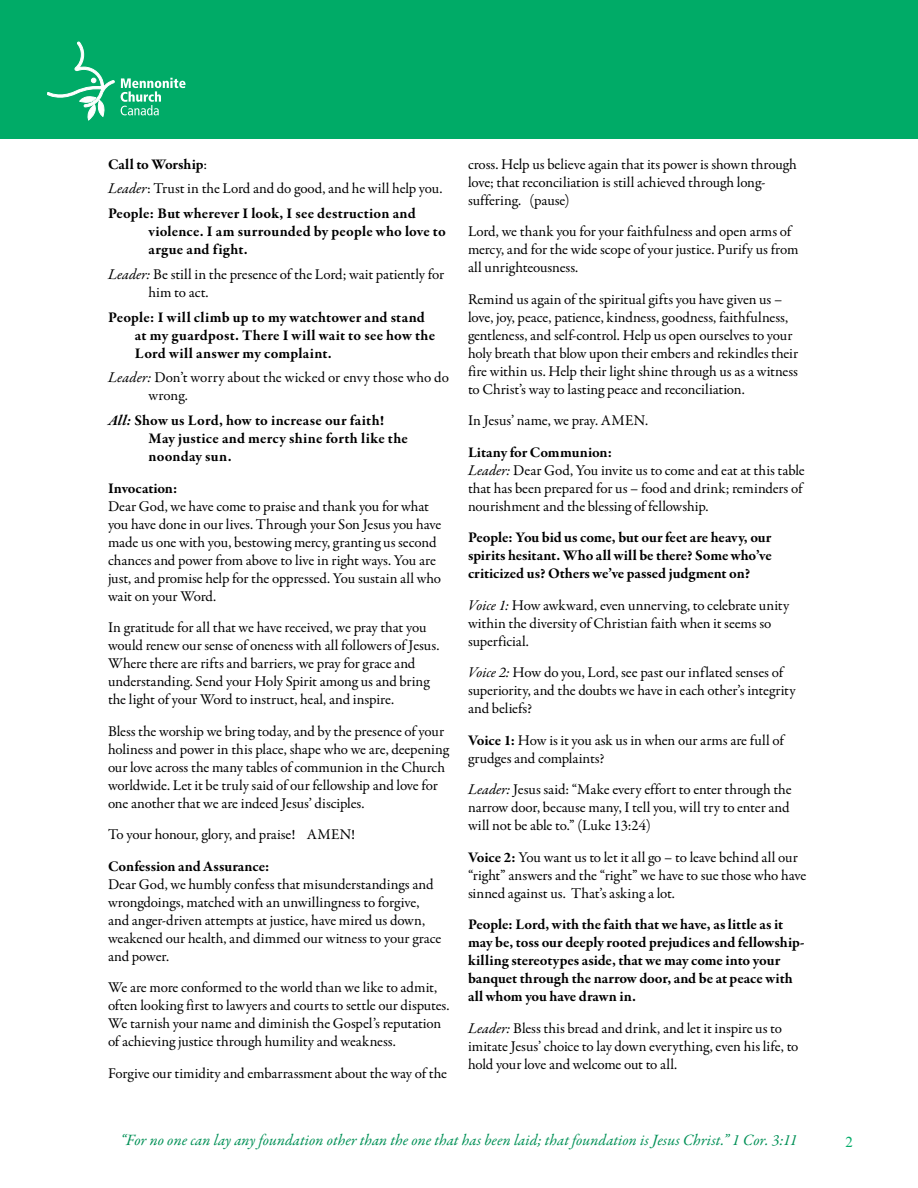
<style>
.page{position:relative;width:918px;height:1188px;background:#fff}
.page>*{position:absolute;margin:0;border:0;box-sizing:border-box;transform-origin:0 0}
.t1{font:italic 15.9px "Garamond Premr Pro";color:#009056}
.t2{font:15px/18px "Garamond Premr Pro";letter-spacing:-.005em;color:#000}
.t3{font:700 15px/18px "Garamond Premr Pro";letter-spacing:.005em;color:#000}
.t4{font:15px "Times New Roman";color:#00ab67}
.s1{font-weight:400}
.s2{font-weight:400;font-style:italic}
.s3{font-style:italic}
.s4{font-weight:700}
</style>
<div class="page">
<div style="left:0;top:0;width:918px;height:138px;background:#00ab67"></div>
<svg style="left:47px;top:41px;width:68px;height:80px"></svg>
<svg style="left:121px;top:78px;width:65px;height:37px"></svg>
<p class="t3" style="left:108px;top:152px;width:336px;line-height:24.8px">Call to Worship<span class="s1">:<br></span><span class="s2">Leader</span><span class="s1">: Trust in the Lord and do good, and he will help you.<br></span>People: But wherever I look, I see destruction and</p>
<p class="t3" style="left:148px;top:223px;width:299px">violence. I am surrounded by people who love to argue and fight.</p>
<p class="t2" style="left:148px;top:265px;width:297px;text-indent:-40px"><span class="s3">Leader:</span> Be still in the presence of the Lord; wait patiently for him to act.</p>
<p class="t3" style="left:135px;top:308px;width:302px;text-indent:-27px">People: I will climb up to my watchtower and stand at my guardpost. There I will wait to see how the<br>Lord will answer my complaint.</p>
<p class="t2" style="left:148px;top:369px;width:302px;text-indent:-40px"><span class="s3">Leader:</span> Don’t worry about the wicked or envy those who do wrong.</p>
<p class="t3" style="left:148px;top:412px;width:261px;text-indent:-40px"><span class="s3">All:</span> Show us Lord, how to increase our faith!<br>May justice and mercy shine forth like the noonday sun.</p>
<p class="t3" style="left:108px;top:479px;width:71px">Invocation:</p>
<p class="t2" style="left:108px;top:497px;width:335px">Dear God, we have come to praise and thank you for what you have done in our lives. Through your Son Jesus you have made us one with you, bestowing mercy, granting us second chances and power from above to live in right ways. You are just, and promise help for the oppressed. You sustain all who wait on your Word.</p>
<p class="t2" style="left:108px;top:619px;width:333px">In gratitude for all that we have received, we pray that you would renew our sense of oneness with all followers of Jesus.<br>Where there are rifts and barriers, we pray for grace and understanding. Send your Holy Spirit among us and bring the light of your Word to instruct, heal, and inspire.</p>
<p class="t2" style="left:108px;top:722px;width:343px">Bless the worship we bring today, and by the presence of your holiness and power in this place, shape who we are, deepening our love across the many tables of communion in the Church worldwide. Let it be truly said of our fellowship and love for one another that we are indeed Jesus’ disciples.</p>
<p class="t2" style="left:108px;top:826px;width:249px">To your honour, glory, and praise! AMEN!</p>
<p class="t3" style="left:108px;top:857px;width:163px">Confession and Assurance:</p>
<p class="t2" style="left:108px;top:875px;width:335px">Dear God, we humbly confess that misunderstandings and wrongdoings, matched with an unwillingness to forgive, and anger-driven attempts at justice, have mired us down, weakened our health, and dimmed our witness to your grace and power.</p>
<p class="t2" style="left:108px;top:979px;width:343px">We are more conformed to the world than we like to admit, often looking first to lawyers and courts to settle our disputes.<br>We tarnish your name and diminish the Gospel’s reputation of achieving justice through humility and weakness.</p>
<p class="t2" style="left:108px;top:1064px;width:341px">Forgive our timidity and embarrassment about the way of the</p>
<p class="t2" style="left:468px;top:155px;width:330px">cross. Help us believe again that its power is shown through love; that reconciliation is still achieved through long&shy;suffering. (pause)</p>
<p class="t2" style="left:468px;top:223px;width:332px">Lord, we thank you for your faithfulness and open arms of mercy, and for the wide scope of your justice. Purify us from all unrighteousness.</p>
<p class="t2" style="left:468px;top:290px;width:332px">Remind us again of the spiritual gifts you have given us – love, joy, peace, patience, kindness, goodness, faithfulness, gentleness, and self-control. Help us open ourselves to your holy breath that blow upon their embers and rekindles their fire within us. Help their light shine through us as a witness to Christ’s way to lasting peace and reconciliation.</p>
<p class="t2" style="left:468px;top:412px;width:182px">In Jesus’ name, we pray. AMEN.</p>
<p class="t2" style="left:468px;top:443px;width:338px"><span class="s4">Litany for Communion:<br></span><span class="s3">Leader:</span> Dear God, You invite us to come and eat at this table that has been prepared for us – food and drink; reminders of nourishment and the blessing of fellowship.</p>
<p class="t3" style="left:468px;top:529px;width:305px;text-align:justify">People: You bid us come, but our feet are heavy, our spirits hesitant. Who all will be there? Some who’ve criticized us? Others we’ve passed judgment on?</p>
<p class="t2" style="left:468px;top:596px;width:323px"><span class="s3">Voice 1:</span> How awkward, even unnerving, to celebrate unity within the diversity of Christian faith when it seems so superficial.</p>
<p class="t2" style="left:468px;top:664px;width:329px"><span class="s3">Voice 2:</span> How do you, Lord, see past our inflated senses of superiority, and the doubts we have in each other’s integrity and beliefs?</p>
<p class="t2" style="left:468px;top:731px;width:317px"><span class="s4">Voice 1:</span> How is it you ask us in when our arms are full of grudges and complaints?</p>
<p class="t2" style="left:468px;top:781px;width:325px"><span class="s3">Leader:</span> Jesus said: “Make every effort to enter through the narrow door, because many, I tell you, will try to enter and will not be able to.” (Luke 13:24)</p>
<p class="t2" style="left:468px;top:848px;width:340px"><span class="s4">Voice 2:</span> You want us to let it all go – to leave behind all our “right” answers and the “right” we have to sue those who have sinned against us. That’s asking a lot.</p>
<p class="t3" style="left:468px;top:916px;width:338px">People: Lord, with the faith that we have, as little as it may be, toss our deeply rooted prejudices and fellowship&shy;killing stereotypes aside, that we may come into your banquet through the narrow door, and be at peace with all whom you have drawn in.</p>
<p class="t2" style="left:468px;top:1019px;width:332px"><span class="s3">Leader:</span> Bless this bread and drink, and let it inspire us to imitate Jesus’ choice to lay down everything, even his life, to hold your love and welcome out to all.</p>
<p class="t1" style="left:120px;top:1130px;width:679px">“For no one can lay any foundation other than the one that has been laid; that foundation is Jesus Christ.” 1 Cor. 3:11</p>
<p class="t4" style="left:846px;top:1132px;width:9px">2</p>
</div>
